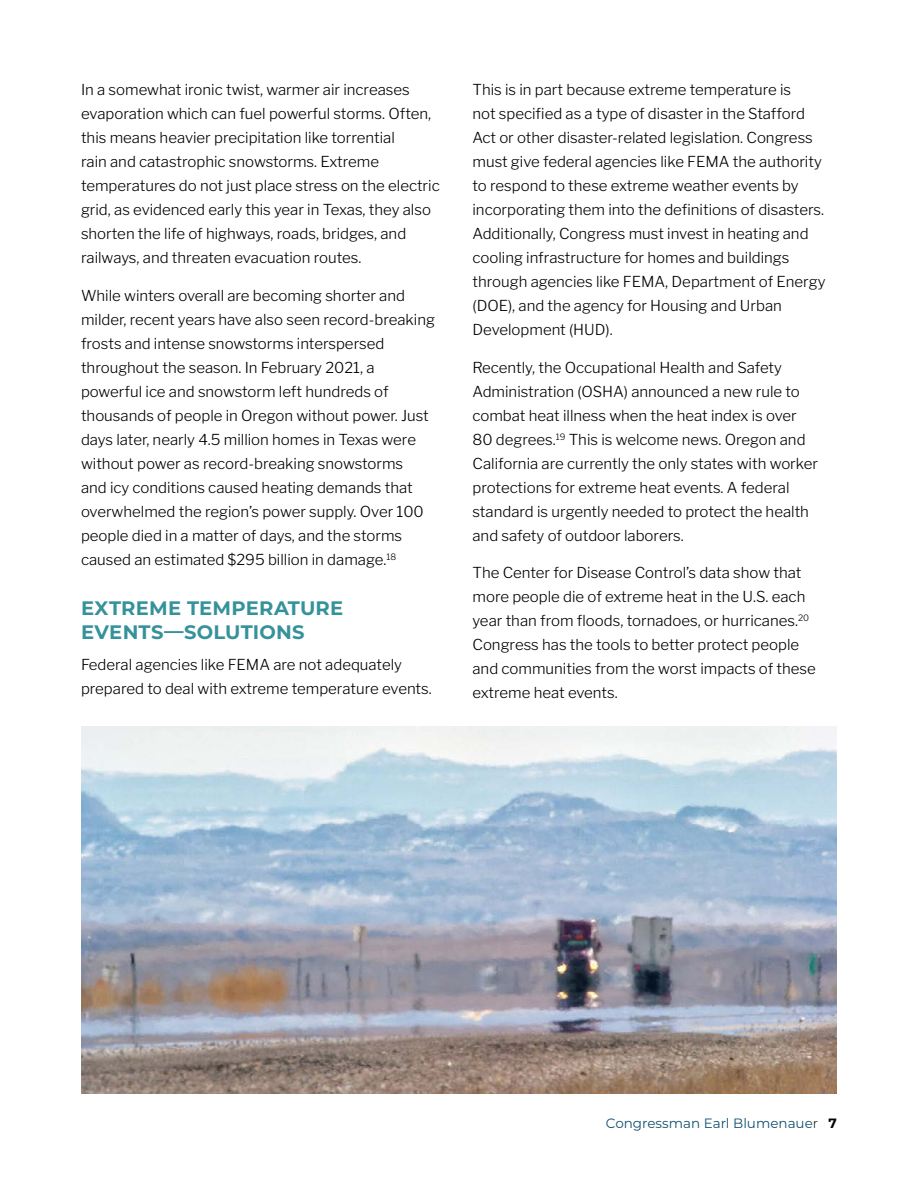
<style>
.page{position:relative;width:918px;height:1188px;background:#fff}
.page>*{position:absolute;margin:0;border:0;box-sizing:border-box;transform-origin:0 0}
.t1{font:700 19.5px/23.4px "Montserrat";letter-spacing:.01em;color:#36929a}
.t2{font:100 15px/24px "Libre Franklin";color:#000}
.t3{font:13.5px "Montserrat";color:#14526e}
.s1{font-weight:300;color:#000}
.s2{font-weight:700;color:#000}
</style>
<div class="page">
<img style="left:81px;top:727px;width:756px;height:366px">
<p class="t2" style="left:81px;top:77px;width:360px">In a somewhat ironic twist, warmer air increases evaporation which can fuel powerful storms. Often, this means heavier precipitation like torrential<br>rain and catastrophic snowstorms. Extreme temperatures do not just place stress on the electric grid, as evidenced early this year in Texas, they also shorten the life of highways, roads, bridges, and railways, and threaten evacuation routes.</p>
<p class="t2" style="left:81px;top:282px;width:356px">While winters overall are becoming shorter and milder, recent years have also seen record-breaking frosts and intense snowstorms interspersed throughout the season. In February 2021, a powerful ice and snowstorm left hundreds of thousands of people in Oregon without power. Just days later, nearly 4.5 million homes in Texas were without power as record-breaking snowstorms<br>and icy conditions caused heating demands that overwhelmed the region’s power supply. Over 100 people died in a matter of days, and the storms caused an estimated $295 billion in damage.<sup>18</sup></p>
<h1 class="t1" style="left:81px;top:596px;width:264px">EXTREME TEMPERATURE<br>EVENTS—SOLUTIONS</h1>
<p class="t2" style="left:81px;top:651px;width:352px">Federal agencies like FEMA are not adequately prepared to deal with extreme temperature events.</p>
<p class="t2" style="left:472px;top:77px;width:355px">This is in part because extreme temperature is<br>not specified as a type of disaster in the Stafford Act or other disaster-related legislation. Congress must give federal agencies like FEMA the authority to respond to these extreme weather events by incorporating them into the definitions of disasters.<br>Additionally, Congress must invest in heating and cooling infrastructure for homes and buildings through agencies like FEMA, Department of Energy (DOE), and the agency for Housing and Urban Development (HUD).</p>
<p class="t2" style="left:472px;top:354px;width:347px">Recently, the Occupational Health and Safety Administration (OSHA) announced a new rule to combat heat illness when the heat index is over 80 degrees.<sup>19</sup> This is welcome news. Oregon and California are currently the only states with worker protections for extreme heat events. A federal standard is urgently needed to protect the health and safety of outdoor laborers.</p>
<p class="t2" style="left:472px;top:560px;width:345px">The Center for Disease Control’s data show that more people die of extreme heat in the U.S. each year than from floods, tornadoes, or hurricanes.<sup>20<br></sup>Congress has the tools to better protect people and communities from the worst impacts of these extreme heat events.</p>
<p class="t3" style="left:606px;top:1114px;width:233px">Congressman Earl Blumenaue<span class="s1">r</span> <span class="s2">7</span></p>
</div>
